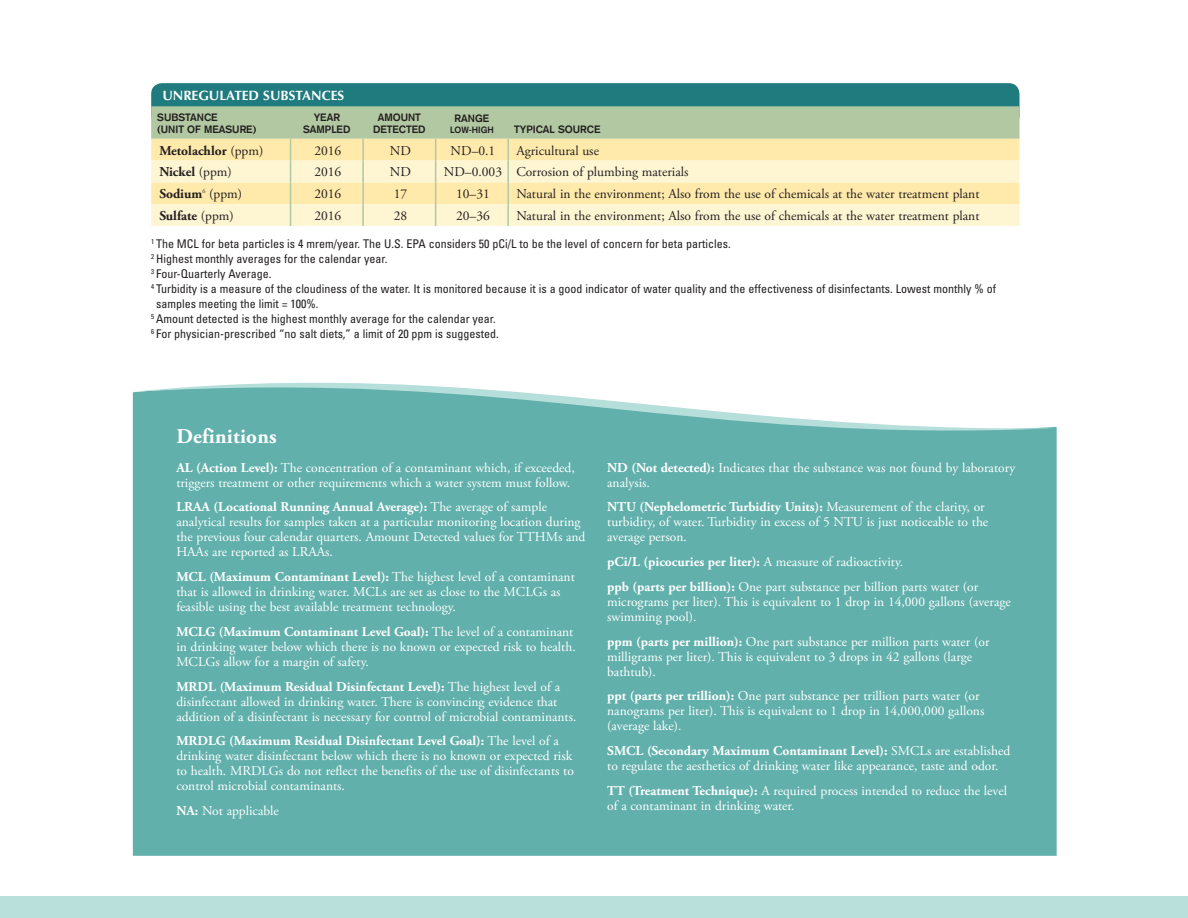
<style>
.page{position:relative;width:1188px;height:918px;background:#fff}
.page>*{position:absolute;margin:0;border:0;box-sizing:border-box;transform-origin:0 0}
.Article_Headline{font:700 21px "Adobe Garamond Pro";letter-spacing:.01em;color:#fff}
.Table_definitions_te{font:13.5px/15px "Adobe Garamond Pro";color:#fff}
.Table_Text{font:13.5px "Adobe Garamond Pro";color:#231f20}
.Table_Text-2{font:700 13.5px "Adobe Garamond Pro";color:#231f20}
.Table_definitions_te-2{font:700 13.5px "Adobe Garamond Pro";color:#fff}
.Table_Headline{font:700 13.5px "Optima";color:#fff}
.Table_footnote{font:condensed 12px/15px "Univers";color:#231f20}
.Table_Headers{font:700 10.5px "Akzidenz Grotesk";color:#231f20}
.Table_Headers-2{font:700 9px "Akzidenz Grotesk";color:#231f20}
.s1{font-weight:400}
.s2{font-weight:700}
</style>
<div class="page">
<div style="left:0;top:896px;width:1188px;height:22px;background:#bae0dc"></div>
<div style="left:151px;top:83px;width:869px;height:43px;background:#207b7f;border-radius:11px"></div>
<svg style="left:151px;top:106px;width:869px;height:120px"></svg>
<hr style="left:507px;top:139px;width:2px;height:22px;background:#b2c8a2">
<hr style="left:507px;top:161px;width:2px;height:21px;background:#b2c8a2">
<hr style="left:507px;top:182px;width:2px;height:22px;background:#b2c8a2">
<hr style="left:507px;top:204px;width:2px;height:22px;background:#b2c8a2">
<div style="left:133px;top:445px;width:924px;height:411px;background:#61b0ac"></div>
<svg style="left:132px;top:382px;width:925px;height:63px;fill:#61b0ac"></svg>
<p class="Table_Headline" style="left:162px;top:88px;width:183px">UNREGULATED SUBSTANCES</p>
<p class="Table_Headers" style="left:157px;top:111px;width:62px">SUBSTANCE</p>
<p class="Table_Headers" style="left:157px;top:123px;width:101px">(UNIT OF MEASURE)</p>
<p class="Table_Headers" style="left:314px;top:111px;width:28px">YEAR</p>
<p class="Table_Headers" style="left:303px;top:123px;width:49px">SAMPLED</p>
<p class="Table_Headers" style="left:378px;top:111px;width:45px">AMOUNT</p>
<p class="Table_Headers" style="left:373px;top:123px;width:54px">DETECTED</p>
<p class="Table_Headers" style="left:455px;top:112px;width:36px">RANGE</p>
<p class="Table_Headers-2" style="left:450px;top:124px;width:45px">LOW-HIGH</p>
<p class="Table_Headers" style="left:514px;top:123px;width:88px">TYPICAL SOURCE</p>
<p class="Table_Text-2" style="left:159px;top:142px;width:106px">Metolachlor <span class="s1">(ppm)</span></p>
<p class="Table_Text" style="left:314px;top:142px;width:28px">2016</p>
<p class="Table_Text" style="left:390px;top:142px;width:23px">ND</p>
<p class="Table_Text" style="left:451px;top:142px;width:46px">ND–0.1</p>
<p class="Table_Text" style="left:516px;top:142px;width:84px">Agricultural use</p>
<p class="Table_Text-2" style="left:159px;top:164px;width:74px">Nickel <span class="s1">(ppm)</span></p>
<p class="Table_Text" style="left:314px;top:164px;width:28px">2016</p>
<p class="Table_Text" style="left:390px;top:164px;width:23px">ND</p>
<p class="Table_Text" style="left:444px;top:164px;width:60px">ND–0.003</p>
<p class="Table_Text" style="left:516px;top:164px;width:174px">Corrosion of plumbing materials</p>
<p class="Table_Text-2" style="left:159px;top:186px;width:84px">Sodium<sup>6</sup> <span class="s1">(ppm)</span></p>
<p class="Table_Text" style="left:314px;top:186px;width:28px">2016</p>
<p class="Table_Text" style="left:394px;top:186px;width:15px">17</p>
<p class="Table_Text" style="left:456px;top:186px;width:35px">10–31</p>
<p class="Table_Text" style="left:516px;top:186px;width:465px">Natural in the environment; Also from the use of chemicals at the water treatment plant</p>
<p class="Table_Text-2" style="left:159px;top:208px;width:76px">Sulfate <span class="s1">(ppm)</span></p>
<p class="Table_Text" style="left:314px;top:208px;width:28px">2016</p>
<p class="Table_Text" style="left:394px;top:208px;width:15px">28</p>
<p class="Table_Text" style="left:456px;top:208px;width:35px">20–36</p>
<p class="Table_Text" style="left:516px;top:208px;width:465px">Natural in the environment; Also from the use of chemicals at the water treatment plant</p>
<p class="Table_footnote" style="left:151px;top:236px;width:581px"><sup>1</sup> The MCL for beta particles is 4 mrem/year. The U.S. EPA considers 50 pCi/L to be the level of concern for beta particles.</p>
<p class="Table_footnote" style="left:151px;top:251px;width:238px"><sup>2</sup> Highest monthly averages for the calendar year.</p>
<p class="Table_footnote" style="left:151px;top:266px;width:122px"><sup>3</sup> Four-Quarterly Average.</p>
<p class="Table_footnote" style="left:156px;top:281px;width:841px;text-indent:-5px"><sup>4</sup> Turbidity is a measure of the cloudiness of the water. It is monitored because it is a good indicator of water quality and the effectiveness of disinfectants. Lowest monthly % of samples meeting the limit = 100%.</p>
<p class="Table_footnote" style="left:151px;top:311px;width:346px"><sup>5</sup> Amount detected is the highest monthly average for the calendar year.</p>
<p class="Table_footnote" style="left:151px;top:326px;width:349px"><sup>6</sup> For physician-prescribed “no salt diets,” a limit of 20 ppm is suggested.</p>
<p class="Article_Headline" style="left:176px;top:425px;width:102px">Definitions</p>
<p class="Table_definitions_te" style="left:176px;top:460px;width:400px"><span class="s2">AL (Action Level):</span> The concentration of a contaminant which, if exceeded, triggers treatment or other requirements which a water system must follow.</p>
<p class="Table_definitions_te" style="left:176px;top:500px;width:411px"><span class="s2">LRAA (Locational Running Annual Average):</span> The average of sample analytical results for samples taken at a particular monitoring location during the previous four calendar quarters. Amount Detected values for TTHMs and HAAs are reported as LRAAs.</p>
<p class="Table_definitions_te" style="left:176px;top:570px;width:400px"><span class="s2">MCL (Maximum Contaminant Level):</span> The highest level of a contaminant that is allowed in drinking water. MCLs are set as close to the MCLGs as feasible using the best available treatment technology.</p>
<p class="Table_definitions_te" style="left:176px;top:625px;width:401px"><span class="s2">MCLG (Maximum Contaminant Level Goal):</span> The level of a contaminant in drinking water below which there is no known or expected risk to health.<br>MCLGs allow for a margin of safety.</p>
<p class="Table_definitions_te" style="left:176px;top:679px;width:402px"><span class="s2">MRDL (Maximum Residual Disinfectant Level):</span> The highest level of a disinfectant allowed in drinking water. There is convincing evidence that addition of a disinfectant is necessary for control of microbial contaminants.</p>
<p class="Table_definitions_te" style="left:176px;top:734px;width:399px"><span class="s2">MRDLG (Maximum Residual Disinfectant Level Goal):</span> The level of a drinking water disinfectant below which there is no known or expected risk to health. MRDLGs do not reflect the benefits of the use of disinfectants to control microbial contaminants.</p>
<p class="Table_definitions_te" style="left:176px;top:804px;width:104px"><span class="s2">NA:</span> Not applicable</p>
<p class="Table_definitions_te" style="left:607px;top:460px;width:410px"><span class="s2">ND (Not detected):</span> Indicates that the substance was not found by laboratory analysis.</p>
<p class="Table_definitions_te" style="left:607px;top:500px;width:383px"><span class="s2">NTU (Nephelometric Turbidity Units):</span> Measurement of the clarity, or turbidity, of water. Turbidity in excess of 5 NTU is just noticeable to the average person.</p>
<p class="Table_definitions_te-2" style="left:607px;top:554px;width:297px">pCi/L (picocuries per liter): <span class="s1">A measure of radioactivity.</span></p>
<p class="Table_definitions_te" style="left:607px;top:580px;width:405px"><span class="s2">ppb (parts per billion):</span> One part substance per billion parts water (or micrograms per liter). This is equivalent to 1 drop in 14,000 gallons (average swimming pool).</p>
<p class="Table_definitions_te" style="left:607px;top:634px;width:384px"><span class="s2">ppm (parts per million):</span> One part substance per million parts water (or milligrams per liter). This is equivalent to 3 drops in 42 gallons (large bathtub).</p>
<p class="Table_definitions_te" style="left:607px;top:689px;width:379px"><span class="s2">ppt (parts per trillion):</span> One part substance per trillion parts water (or nanograms per liter). This is equivalent to 1 drop in 14,000,000 gallons (average lake).</p>
<p class="Table_definitions_te" style="left:607px;top:744px;width:405px"><span class="s2">SMCL (Secondary Maximum Contaminant Level):</span> SMCLs are established to regulate the aesthetics of drinking water like appearance, taste and odor.</p>
<p class="Table_definitions_te" style="left:607px;top:784px;width:401px"><span class="s2">TT (Treatment Technique):</span> A required process intended to reduce the level of a contaminant in drinking water.</p>
</div>
